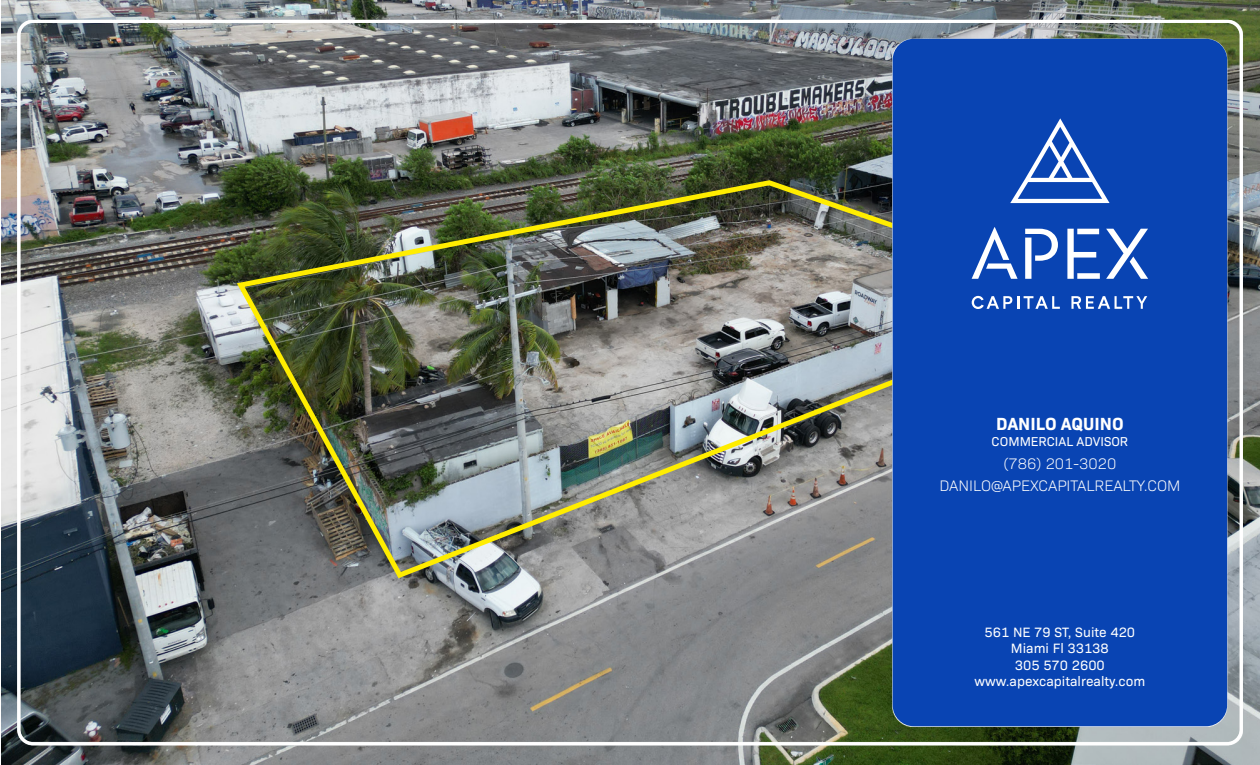
<style>
.page{position:relative;width:1260px;height:765px;background:#fff}
.page>*{position:absolute;margin:0;border:0;box-sizing:border-box;transform-origin:0 0}
.t1{font:700 17.88px "Bio Sans";color:#fff}
.t2{font:300 15.5px/22.5px "Bio Sans";color:#fff;text-align:center}
.t3{font:13.75px/16.5px "Bio Sans";color:#fff;text-align:center}
.t4{font:13.12px "Bio Sans";color:#fff}
</style>
<div class="page">
<img style="left:1px;top:0;width:1259px;height:765px">
<img style="left:17px;top:20px;width:1226px;height:725px">
<h1 class="t1" style="left:996px;top:410px;width:129px">DANILO AQUINO</h1>
<p class="t4" style="left:992px;top:432px;width:138px">COMMERCIAL ADVISOR</p>
<p class="t2" style="left:939px;top:451px;width:243px">(786) 201-3020<br>DANILO@APEXCAPITALREALTY.COM</p>
<p class="t3" style="left:974px;top:623px;width:172px">561 NE 79 ST, Suite 420<br>Miami Fl 33138<br>305 570 2600 www.apexcapitalrealty.com</p>
</div>
